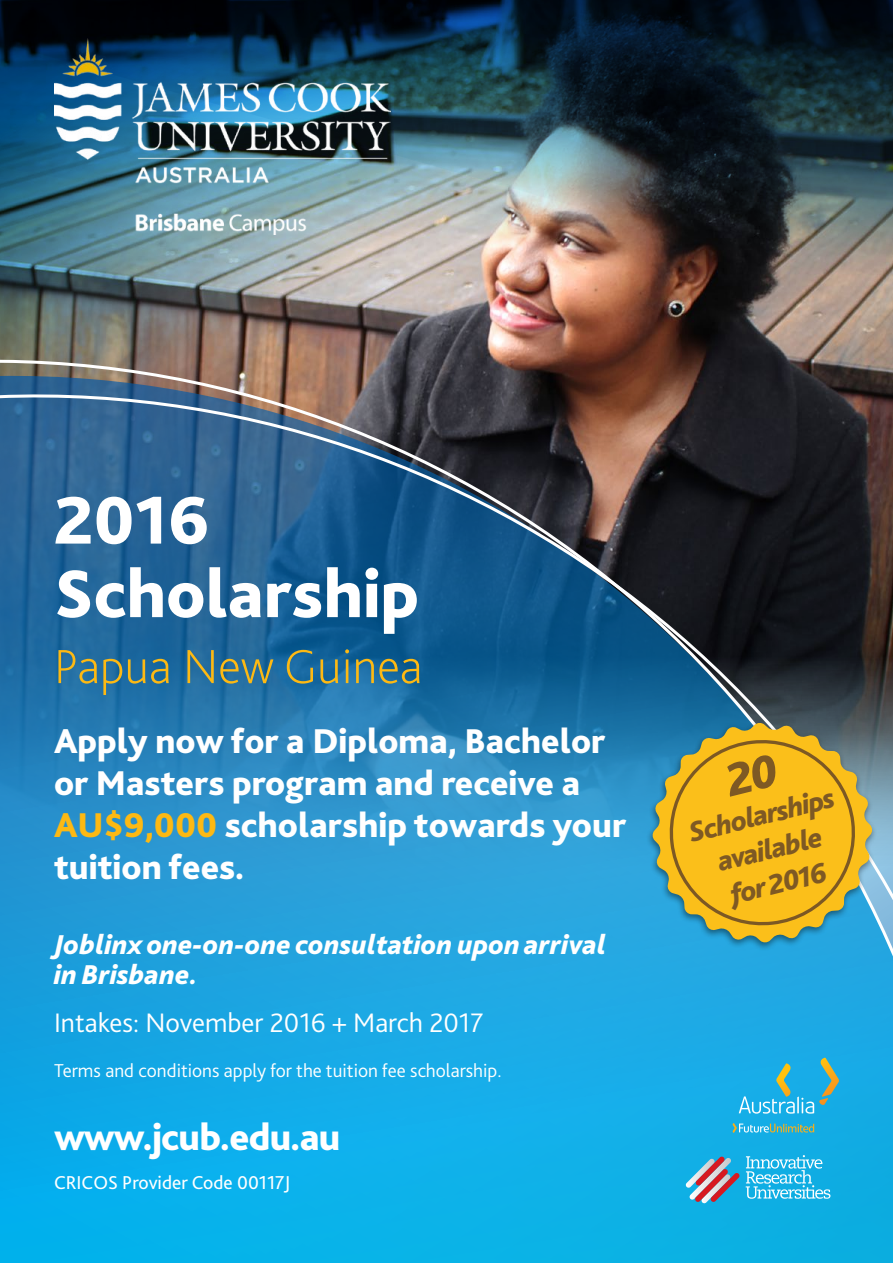
<style>
.page{position:relative;width:893px;height:1263px;background:#fff}
.page>*{position:absolute;margin:0;border:0;box-sizing:border-box;transform-origin:0 0}
.t1{font:800 70.5px/73.5px "Bliss 2";color:#fff}
.t2{font:200 50.1px "Bliss 2";color:#fdb913}
.t3{font:800 39px "Bliss 2";letter-spacing:-.02em;color:#fff}
.t4{font:800 36px/42px "Bliss 2";color:#fff}
.t5{font:italic 800 29.25px/35.1px "Bliss 2";color:#7e5924;text-align:center}
.t6{font:italic 800 28.5px/30px "Bliss 2";color:#fff}
.t7{font:300 28.05px "Bliss 2";color:#fff}
.t8{font:300 19.5px "Bliss 2";color:#fff}
.t9{font:19.5px "Bliss 2";color:#fff}
.s1{color:#fdb913}
</style>
<div class="page">
<img style="left:0;top:0;width:893px;height:247px">
<img style="left:0;top:247px;width:893px;height:1016px">
<svg style="left:739px;top:1058px;width:100px;height:56px;background:#3bb1d3"></svg>
<svg style="left:733px;top:1123px;width:81px;height:10px"></svg>
<svg style="left:686px;top:1156px;width:54px;height:47px;background:#7b96b2"></svg>
<svg style="left:746px;top:1155px;width:84px;height:44px;background:#4bc1e9"></svg>
<img style="left:54px;top:38px;width:337px;height:196px">
<div style="left:646px;top:720px;width:231px;height:232px;background:#000;opacity:.45"></div>
<svg style="left:652px;top:722px;width:221px;height:221px;background:#639794"></svg>
<svg style="left:666px;top:736px;width:192px;height:193px;background:#dfb42a"></svg>
<h1 class="t1" style="left:54px;top:483px;width:366px">2016<br>Scholarship</h1>
<h2 class="t2" style="left:54px;top:635px;width:370px">Papua New Guinea</h2>
<p class="t4" style="left:54px;top:720px;width:574px">Apply now for a Diploma, Bachelor or Masters program and receive a<br><span class="s1">AU$9,000</span> scholarship towards your tuition fees.</p>
<p class="t6" style="left:54px;top:929px;width:554px">Joblinx one-on-one consultation upon arrival in Brisbane.</p>
<p class="t7" style="left:54px;top:1005px;width:431px">Intakes: November 2016 + March 2017</p>
<p class="t8" style="left:54px;top:1058px;width:449px">Terms and conditions apply for the tuition fee scholarship.</p>
<p class="t3" style="left:54px;top:1113px;width:288px">www.jcub.edu.au</p>
<p class="t9" style="left:54px;top:1171px;width:238px">CRICOS Provider Code 00117J</p>
<p class="t5" style="left:685px;top:816px;width:151px;rotate:-14deg">Scholarships available for 2016</p>
</div>
